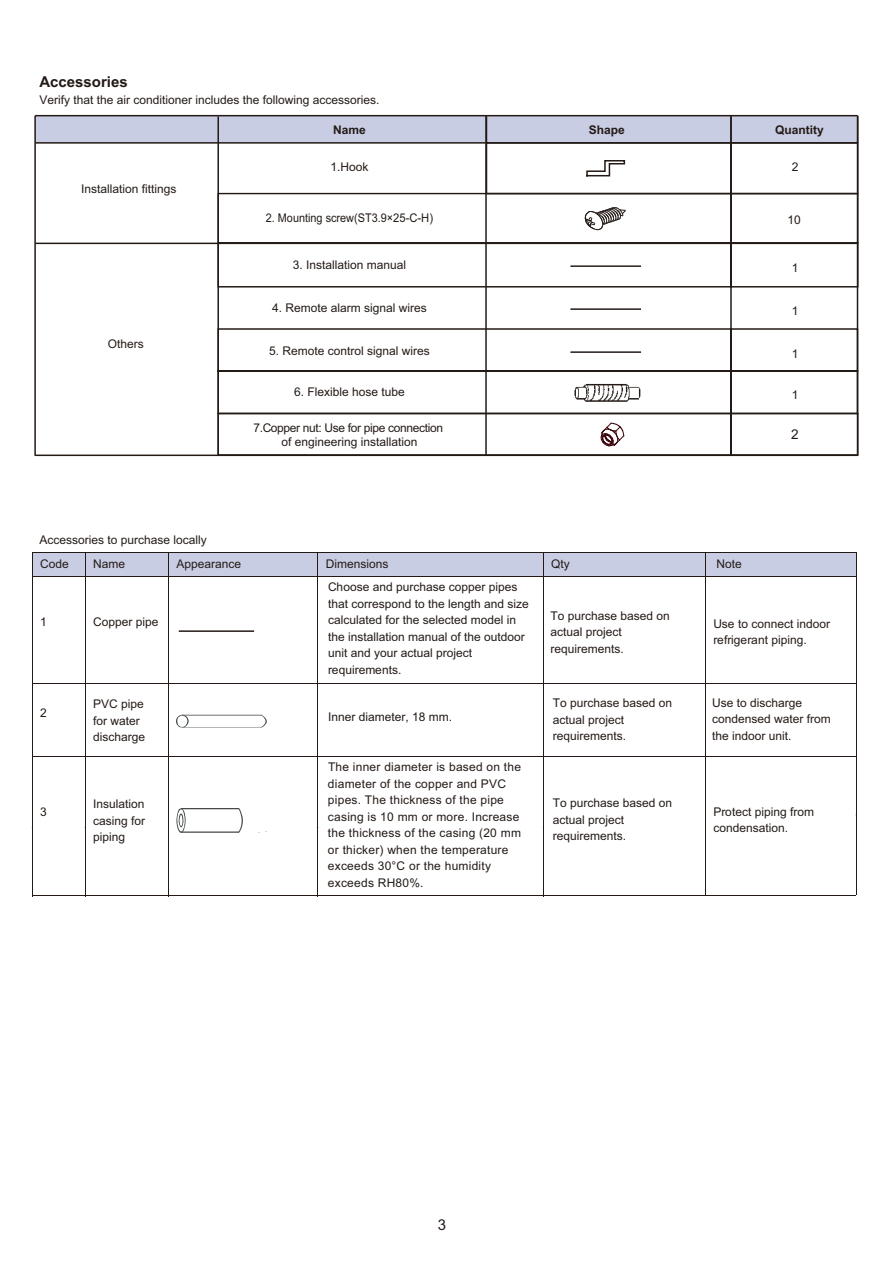
<style>
.page{position:relative;width:893px;height:1263px;background:#fff}
.page>*{position:absolute;margin:0;border:0;box-sizing:border-box;transform-origin:0 0}
.t1{font:700 15px "Arial";color:#231a16}
.t2{font:15px "Arial";color:#231a16}
.t3{font:13.5px "Arial";color:#231a16}
.t4{font:12px/16.5px "Arial";color:#231a16}
.t5{font:12px/16.5px "Arial";letter-spacing:.02em;color:#231a16}
.t6{font:12px/14.4px "Arial";letter-spacing:-.03em;color:#231a16;text-align:center}
.t7{font:12px "Arial";color:#231a16;scale:.91 1}
.t8{font:700 12px "Arial";color:#231a16}
</style>
<div class="page">
<div style="left:35px;top:116px;width:823px;height:27px;background:#c9cde4"></div>
<hr style="left:35px;top:142px;width:822px;height:2px;background:#231a16">
<hr style="left:35px;top:243px;width:822px;height:1px;background:#231a16">
<hr style="left:35px;top:455px;width:822px;height:1px;background:#231a16">
<hr style="left:35px;top:115px;width:822px;height:1px;background:#231a16">
<div style="left:486px;top:142px;width:246px;height:52px;border:2px solid #231a16"></div>
<svg style="left:586px;top:160px;width:40px;height:17px"></svg>
<hr style="left:217px;top:116px;width:2px;height:340px;background:#231a16">
<hr style="left:730px;top:116px;width:2px;height:340px;background:#231a16">
<hr style="left:857px;top:116px;width:1px;height:340px;background:#231a16">
<hr style="left:34px;top:116px;width:2px;height:340px;background:#231a16">
<hr style="left:485px;top:116px;width:2px;height:340px;background:#231a16">
<div style="left:217px;top:193px;width:515px;height:51px;border:1px solid #231a16"></div>
<div style="left:730px;top:193px;width:128px;height:51px;border:1px solid #231a16"></div>
<svg style="left:585px;top:207px;width:41px;height:24px"></svg>
<svg style="left:217px;top:241px;width:642px;height:171px"></svg>
<hr style="left:570px;top:309px;width:71px;height:1px;background:#231a16">
<hr style="left:570px;top:352px;width:71px;height:1px;background:#231a16">
<img style="left:568px;top:379px;width:75px;height:27px">
<svg style="left:217px;top:412px;width:642px;height:44px"></svg>
<div style="left:32px;top:552px;width:824px;height:24px;background:#c9cde4"></div>
<hr style="left:32px;top:552px;width:824px;height:1px;background:#231a16">
<svg style="left:32px;top:553px;width:1px;height:23px"></svg>
<svg style="left:85px;top:553px;width:1px;height:23px"></svg>
<svg style="left:168px;top:553px;width:1px;height:23px"></svg>
<svg style="left:317px;top:553px;width:1px;height:23px"></svg>
<svg style="left:543px;top:553px;width:1px;height:23px"></svg>
<svg style="left:705px;top:553px;width:1px;height:23px"></svg>
<svg style="left:856px;top:552px;width:1px;height:24px"></svg>
<hr style="left:32px;top:576px;width:824px;height:1px;background:#231a16">
<hr style="left:32px;top:577px;width:1px;height:106px;background:#231a16">
<hr style="left:85px;top:577px;width:1px;height:106px;background:#231a16">
<hr style="left:168px;top:577px;width:1px;height:106px;background:#231a16">
<hr style="left:317px;top:577px;width:1px;height:106px;background:#231a16">
<hr style="left:543px;top:577px;width:1px;height:106px;background:#231a16">
<hr style="left:705px;top:577px;width:1px;height:106px;background:#231a16">
<hr style="left:856px;top:577px;width:1px;height:112px;background:#231a16">
<hr style="left:33px;top:683px;width:52px;height:1px;background:#231a16">
<hr style="left:85px;top:683px;width:83px;height:1px;background:#231a16">
<hr style="left:169px;top:683px;width:148px;height:1px;background:#231a16">
<hr style="left:318px;top:683px;width:225px;height:1px;background:#231a16">
<hr style="left:543px;top:683px;width:162px;height:1px;background:#231a16">
<hr style="left:706px;top:683px;width:150px;height:1px;background:#231a16">
<hr style="left:32px;top:681px;width:1px;height:76px;background:#231a16">
<hr style="left:85px;top:681px;width:1px;height:76px;background:#231a16">
<hr style="left:168px;top:681px;width:1px;height:76px;background:#231a16">
<hr style="left:317px;top:681px;width:1px;height:76px;background:#231a16">
<hr style="left:543px;top:681px;width:1px;height:76px;background:#231a16">
<hr style="left:705px;top:681px;width:1px;height:76px;background:#231a16">
<hr style="left:856px;top:686px;width:1px;height:58px;background:#231a16">
<hr style="left:33px;top:756px;width:52px;height:1px;background:#231a16">
<hr style="left:85px;top:756px;width:83px;height:1px;background:#231a16">
<hr style="left:169px;top:756px;width:148px;height:1px;background:#231a16">
<hr style="left:318px;top:756px;width:225px;height:1px;background:#231a16">
<hr style="left:543px;top:756px;width:162px;height:1px;background:#231a16">
<hr style="left:706px;top:756px;width:150px;height:1px;background:#231a16">
<hr style="left:32px;top:756px;width:1px;height:140px;background:#231a16">
<hr style="left:85px;top:756px;width:1px;height:140px;background:#231a16">
<hr style="left:168px;top:756px;width:1px;height:140px;background:#231a16">
<hr style="left:317px;top:756px;width:1px;height:140px;background:#231a16">
<hr style="left:543px;top:756px;width:1px;height:140px;background:#231a16">
<hr style="left:705px;top:758px;width:1px;height:138px;background:#231a16">
<hr style="left:856px;top:744px;width:1px;height:151px;background:#231a16">
<hr style="left:33px;top:895px;width:52px;height:1px;background:#231a16">
<hr style="left:85px;top:895px;width:83px;height:1px;background:#231a16">
<hr style="left:169px;top:895px;width:148px;height:1px;background:#231a16">
<hr style="left:318px;top:895px;width:225px;height:1px;background:#231a16">
<hr style="left:543px;top:895px;width:162px;height:1px;background:#231a16">
<hr style="left:706px;top:895px;width:150px;height:1px;background:#231a16">
<svg style="left:176px;top:715px;width:91px;height:12px"></svg>
<svg style="left:176px;top:808px;width:67px;height:25px"></svg>
<hr style="left:179px;top:630px;width:75px;height:2px;background:#231a16">
<p class="t1" style="left:39px;top:76px;width:90px">Accessories</p>
<p class="t4" style="left:39px;top:93px;width:341px">Verify that the air conditioner includes the following accessories.</p>
<p class="t8" style="left:333px;top:126px;width:34px">Name</p>
<p class="t8" style="left:589px;top:126px;width:37px">Shape</p>
<p class="t8" style="left:775px;top:126px;width:50px">Quantity</p>
<p class="t4" style="left:81px;top:182px;width:97px">Installation fittings</p>
<p class="t4" style="left:108px;top:337px;width:37px">Others</p>
<p class="t4" style="left:39px;top:533px;width:169px">Accessories to purchase locally</p>
<p class="t4" style="left:330px;top:160px;width:39px">1.Hook</p>
<p class="t4" style="left:792px;top:160px;width:8px">2</p>
<p class="t7" style="left:266px;top:213px;width:185px">2. Mounting screw(ST3.9×25-C-H)</p>
<p class="t4" style="left:787px;top:213px;width:15px">10</p>
<p class="t4" style="left:293px;top:258px;width:115px">3. Installation manual</p>
<p class="t4" style="left:792px;top:261px;width:8px">1</p>
<p class="t4" style="left:272px;top:301px;width:156px">4. Remote alarm signal wires</p>
<p class="t4" style="left:269px;top:344px;width:162px">5. Remote control signal wires</p>
<p class="t4" style="left:792px;top:347px;width:8px">1</p>
<p class="t4" style="left:294px;top:385px;width:112px">6. Flexible hose tube</p>
<p class="t4" style="left:792px;top:388px;width:8px">1</p>
<p class="t3" style="left:791px;top:429px;width:9px">2</p>
<p class="t4" style="left:792px;top:304px;width:8px">1</p>
<p class="t6" style="left:253px;top:422px;width:191px">7.Copper nut: Use for pipe connection of engineering installation</p>
<p class="t4" style="left:40px;top:557px;width:30px">Code</p>
<p class="t4" style="left:717px;top:557px;width:27px">Note</p>
<p class="t4" style="left:93px;top:557px;width:33px">Name</p>
<p class="t4" style="left:176px;top:557px;width:66px">Appearance</p>
<p class="t4" style="left:326px;top:557px;width:64px">Dimensions</p>
<p class="t4" style="left:551px;top:557px;width:20px">Qty</p>
<p class="t4" style="left:713px;top:557px;width:27px">Note</p>
<p class="t4" style="left:40px;top:615px;width:8px">1</p>
<p class="t4" style="left:93px;top:615px;width:67px">Copper pipe</p>
<p class="t4" style="left:40px;top:705px;width:8px">2</p>
<p class="t4" style="left:93px;top:697px;width:53px">PVC pipe for water discharge</p>
<p class="t4" style="left:40px;top:805px;width:8px">3</p>
<p class="t4" style="left:93px;top:797px;width:53px;text-align:justify">Insulation casing for piping</p>
<p class="t4" style="left:328px;top:580px;width:202px">Choose and purchase copper pipes that correspond to the length and size calculated for the selected model in the installation manual of the outdoor unit and your actual project requirements.</p>
<p class="t4" style="left:328px;top:710px;width:125px">Inner diameter, 18 mm.</p>
<p class="t5" style="left:328px;top:760px;width:195px">The inner diameter is based on the diameter of the copper and PVC pipes. The thickness of the pipe casing is 10 mm or more. Increase the thickness of the casing (20 mm or thicker) when the temperature exceeds 30°C or the humidity exceeds RH80%.</p>
<p class="t4" style="left:550px;top:608px;width:121px">To purchase based on actual project requirements.</p>
<p class="t4" style="left:713px;top:616px;width:118px">Use to connect indoor refrigerant piping.</p>
<p class="t4" style="left:553px;top:696px;width:121px">To purchase based on actual project requirements.</p>
<p class="t4" style="left:712px;top:695px;width:120px">Use to discharge condensed water from the indoor unit.</p>
<p class="t4" style="left:553px;top:796px;width:121px">To purchase based on actual project requirements.</p>
<p class="t4" style="left:713px;top:805px;width:102px">Protect piping from condensation.</p>
<p class="t2" style="left:438px;top:1219px;width:10px">3</p>
</div>
